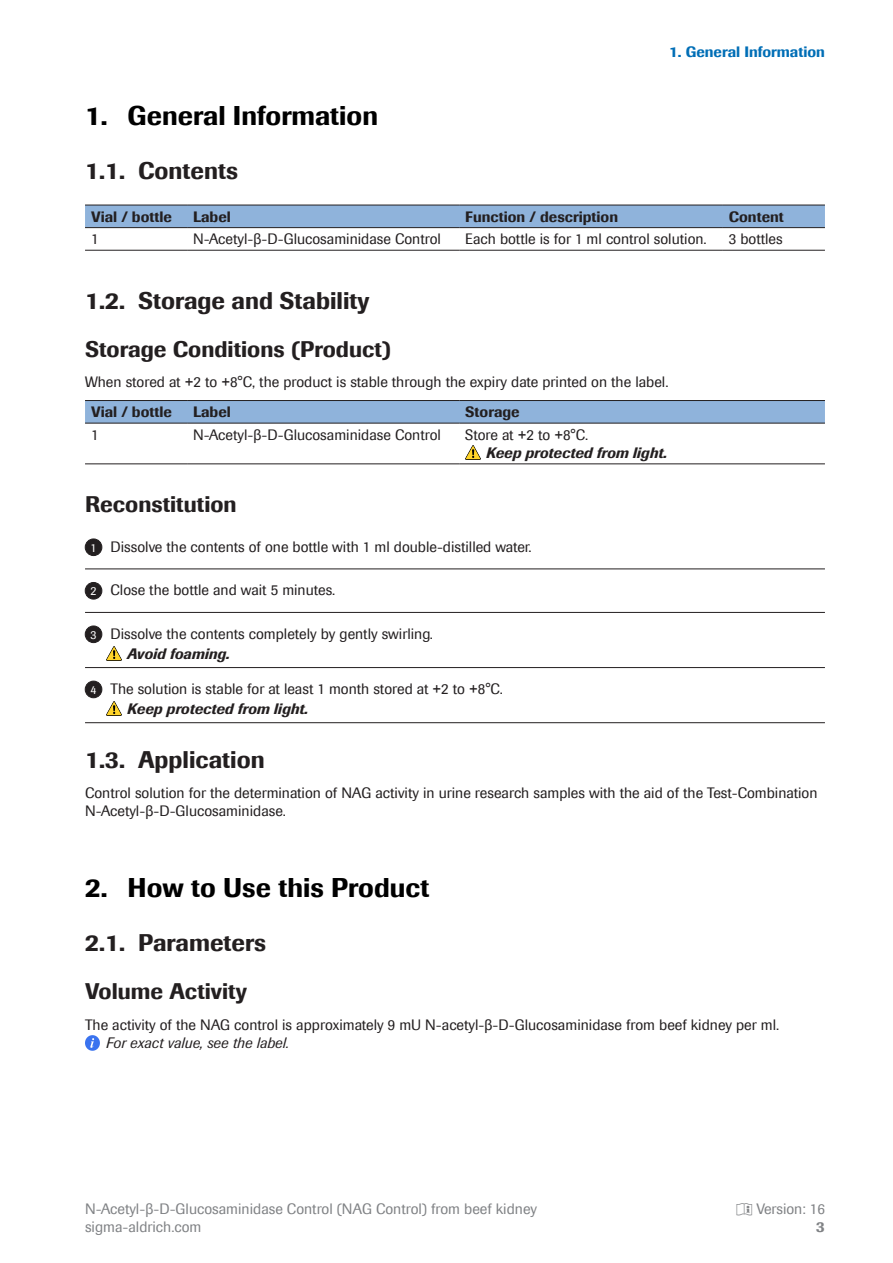
<style>
.page{position:relative;width:893px;height:1263px;background:#fff}
.page>*{position:absolute;margin:0;border:0;box-sizing:border-box;transform-origin:0 0}
.t1{font:500 27px "Imago";color:#000}
.t2{font:500 24px "Imago";color:#231f20}
.t3{font:500 22.5px "Imago";color:#231f20}
.t4{font:15px/29.7px "Imago";color:#231f20}
.t5{font:15px "Imago";color:#808285}
.t6{font:500 15px "Imago";color:#231f20}
.t7{font:italic 500 15px/18px "Imago";color:#231f20}
.t8{font:italic 15px "Imago";color:#231f20}
.t9{font:500 15px "Imago";color:#006eb6}
.t10{font:500 15px "Imago";color:#808285}
.t11{font:12px "Imago";color:#fff}
.s1{font-family:"Arial Unicode MS"}
.s2{font-weight:500}
.s3{font-weight:400;font-style:normal}
.s4{font-family:"Arial Unicode MS";font-weight:400;font-style:normal}
.s5{font-weight:500;font-style:italic}
.s6{font-family:"Walter"}
</style>
<div class="page">
<hr style="left:85px;top:568px;width:740px;height:1px;background:#231f20">
<hr style="left:85px;top:612px;width:740px;height:1px;background:#231f20">
<hr style="left:85px;top:667px;width:740px;height:1px;background:#231f20">
<hr style="left:85px;top:722px;width:740px;height:1px;background:#231f20">
<div style="left:85px;top:206px;width:740px;height:21px;background:#8fb3db"></div>
<hr style="left:85px;top:205px;width:102px;height:1px;background:#231f20">
<hr style="left:85px;top:227px;width:102px;height:1px;background:#231f20">
<hr style="left:187px;top:205px;width:272px;height:1px;background:#231f20">
<hr style="left:187px;top:227px;width:272px;height:1px;background:#231f20">
<hr style="left:459px;top:205px;width:264px;height:1px;background:#231f20">
<hr style="left:459px;top:227px;width:264px;height:1px;background:#231f20">
<hr style="left:723px;top:205px;width:102px;height:1px;background:#231f20">
<hr style="left:723px;top:227px;width:102px;height:1px;background:#231f20">
<hr style="left:85px;top:250px;width:102px;height:1px;background:#231f20">
<hr style="left:187px;top:250px;width:272px;height:1px;background:#231f20">
<hr style="left:459px;top:250px;width:264px;height:1px;background:#231f20">
<hr style="left:723px;top:250px;width:102px;height:1px;background:#231f20">
<div style="left:85px;top:401px;width:740px;height:22px;background:#8fb3db"></div>
<hr style="left:85px;top:400px;width:102px;height:1px;background:#231f20">
<hr style="left:85px;top:423px;width:102px;height:1px;background:#231f20">
<hr style="left:187px;top:400px;width:272px;height:1px;background:#231f20">
<hr style="left:187px;top:423px;width:272px;height:1px;background:#231f20">
<hr style="left:459px;top:400px;width:366px;height:1px;background:#231f20">
<hr style="left:459px;top:423px;width:366px;height:1px;background:#231f20">
<hr style="left:85px;top:463px;width:102px;height:1px;background:#231f20">
<hr style="left:187px;top:463px;width:272px;height:1px;background:#231f20">
<hr style="left:459px;top:463px;width:366px;height:1px;background:#231f20">
<img style="left:465px;top:446px;width:15px;height:13px">
<div style="left:85px;top:539px;width:17px;height:17px;background:#231f20;border-radius:50%"></div>
<div style="left:85px;top:539px;width:17px;height:17px;border:1px solid #231f20;border-radius:50%"></div>
<div style="left:85px;top:582px;width:17px;height:17px;background:#231f20;border-radius:50%"></div>
<div style="left:85px;top:582px;width:17px;height:17px;border:1px solid #231f20;border-radius:50%"></div>
<div style="left:85px;top:626px;width:17px;height:17px;background:#231f20;border-radius:50%"></div>
<div style="left:85px;top:626px;width:17px;height:17px;border:1px solid #231f20;border-radius:50%"></div>
<img style="left:106px;top:646px;width:15px;height:14px">
<div style="left:85px;top:681px;width:17px;height:17px;background:#231f20;border-radius:50%"></div>
<div style="left:85px;top:681px;width:17px;height:17px;border:1px solid #231f20;border-radius:50%"></div>
<img style="left:106px;top:701px;width:15px;height:14px">
<img style="left:85px;top:1035px;width:15px;height:15px">
<p class="t9" style="left:669px;top:42px;width:157px">1. General Information</p>
<h1 class="t1" style="left:85px;top:98px;width:295px">1. General Information</h1>
<h2 class="t2" style="left:85px;top:155px;width:155px">1.1. Contents</h2>
<p class="t6" style="left:91px;top:207px;width:82px">Vial / bottle</p>
<p class="t6" style="left:193px;top:207px;width:39px">Label</p>
<p class="t6" style="left:465px;top:207px;width:154px">Function / description</p>
<p class="t6" style="left:729px;top:207px;width:57px">Content</p>
<p class="t4" style="left:91px;top:224px;width:9px">1</p>
<p class="t4" style="left:193px;top:224px;width:249px">N-Acetyl-β-D-Glucosaminidase Control</p>
<p class="t4" style="left:465px;top:224px;width:243px">Each bottle is for 1 ml control solution.</p>
<p class="t4" style="left:729px;top:224px;width:55px">3 bottles</p>
<h2 class="t2" style="left:85px;top:285px;width:286px">1.2. Storage and Stability</h2>
<h3 class="t3" style="left:85px;top:334px;width:308px">Storage Conditions (Product)</h3>
<p class="t4" style="left:91px;top:367px;width:579px;text-indent:-6px">When stored at <span class="s1">+</span>2 to <span class="s1">+</span>8°C, the product is stable through the expiry date printed on the label.<br><span class="s2">Vial / bottle</span></p>
<p class="t6" style="left:193px;top:402px;width:39px">Label</p>
<p class="t6" style="left:465px;top:402px;width:56px">Storage</p>
<p class="t4" style="left:91px;top:419px;width:9px">1</p>
<p class="t4" style="left:193px;top:419px;width:249px">N-Acetyl-β-D-Glucosaminidase Control</p>
<p class="t7" style="left:486px;top:425px;width:182px;text-indent:-21px"><span class="s3">Store at</span> <span class="s4">+</span><span class="s3">2 to</span> <span class="s4">+</span><span class="s3">8°C.<br></span>Keep protected from light.</p>
<h3 class="t3" style="left:85px;top:490px;width:153px">Reconstitution</h3>
<p class="t4" style="left:111px;top:531px;width:423px">Dissolve the contents of one bottle with 1 ml double-distilled water.</p>
<p class="t4" style="left:111px;top:575px;width:226px">Close the bottle and wait 5 minutes.</p>
<p class="t4" style="left:111px;top:618px;width:324px">Dissolve the contents completely by gently swirling.</p>
<p class="t7" style="left:128px;top:644px;width:104px">Avoid foaming.</p>
<p class="t4" style="left:128px;top:678px;width:377px;line-height:20.1px;text-indent:-17px">The solution is stable for at least 1 month stored at <span class="s1">+</span>2 to <span class="s1">+</span>8°C.<br><span class="s5">Keep protected from light.</span></p>
<h2 class="t2" style="left:85px;top:744px;width:181px">1.3. Application</h2>
<p class="t4" style="left:85px;top:784px;width:734px;line-height:18px">Control solution for the determination of NAG activity in urine research samples with the aid of the Test-Combination<br>N-Acetyl-β-D-Glucosaminidase.</p>
<p class="t11" style="left:91px;top:539px;width:7px">1</p>
<p class="t11" style="left:91px;top:583px;width:7px">2</p>
<p class="t11" style="left:91px;top:626px;width:7px">3</p>
<p class="t11" style="left:91px;top:682px;width:7px">4</p>
<h1 class="t1" style="left:85px;top:870px;width:346px">2. How to Use this Product</h1>
<h2 class="t2" style="left:85px;top:927px;width:183px">2.1. Parameters</h2>
<h3 class="t3" style="left:85px;top:977px;width:163px">Volume Activity</h3>
<p class="t4" style="left:85px;top:1010px;width:696px">The activity of the NAG control is approximately 9 mU N-acetyl-β-D-Glucosaminidase from beef kidney per ml.</p>
<p class="t8" style="left:106px;top:1033px;width:184px">For exact value, see the label.</p>
<p class="t5" style="left:85px;top:1199px;width:453px">N-Acetyl-β-D-Glucosaminidase Control (NAG Control) from beef kidney</p>
<p class="t5" style="left:735px;top:1199px;width:91px"><span class="s6">y</span> Version: 16</p>
<p class="t5" style="left:85px;top:1217px;width:118px">sigma-aldrich.com</p>
<p class="t10" style="left:816px;top:1217px;width:10px">3</p>
</div>
